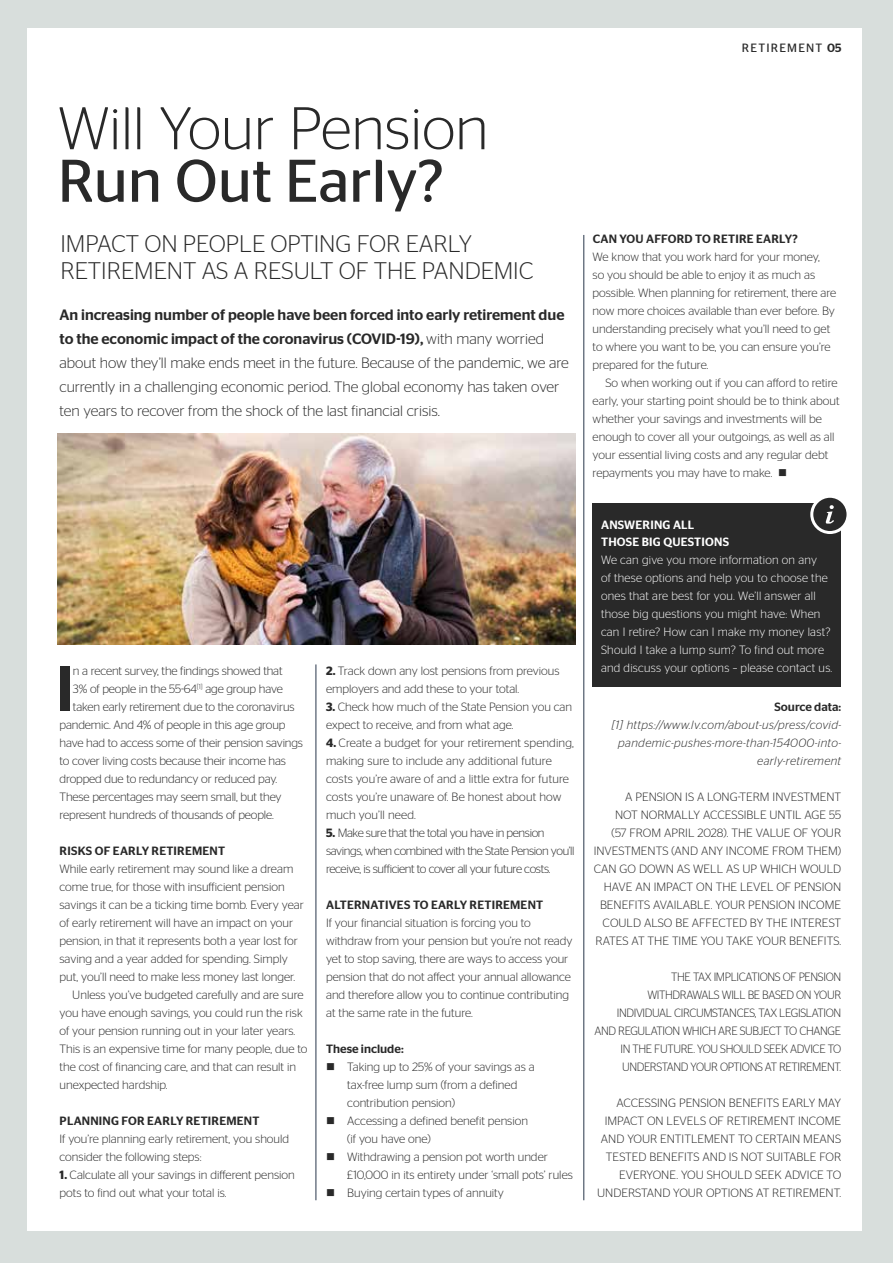
<style>
.page{position:relative;width:893px;height:1263px;background:#fff}
.page>*{position:absolute;margin:0;border:0;box-sizing:border-box;transform-origin:0 0}
.t1{font:500 63.45px "Stag Sans";color:#292929}
.t2{font:300 60px "Stag Sans";color:#292929}
.t3{font:60px "Stag Sans";color:#292929}
.t4{font:300 24px/27px "Stag Sans";color:#292929}
.t5{font:300 15px/24px "Stag Sans";color:#292929}
.t6{font:300 12px/18px "Stag Sans";color:#292929}
.t7{font:300 12px/18px "Stag Sans";letter-spacing:.02em;color:#fff}
.t8{font:300 12px/18px "Stag Sans";letter-spacing:-.03em;color:#292929;text-align:right;scale:.95 1}
.t9{font:300 12px/18px "Stag Sans";letter-spacing:-.03em;color:#292929}
.t10{font:500 12px "Stag Sans";letter-spacing:.02em;color:#292929}
.t11{font:italic 300 12px/18px "Stag Sans";letter-spacing:.03em;color:#292929;text-align:right}
.t12{font:500 12px/16.5px "Stag Sans";letter-spacing:.02em;color:#fff}
.t13{font:500 12px "Stag Sans";color:#292929}
.t14{font:12px "Stag Sans";letter-spacing:.1em;color:#292929}
.s1{font-weight:500}
.s2{font-weight:600}
</style>
<div class="page">
<div style="left:1px;top:1px;width:892px;height:1262px;background:#d8dedc"></div>
<div style="left:28px;top:29px;width:834px;height:1202px;background:#fff"></div>
<div style="left:592px;top:504px;width:249px;height:183px;background:#292929"></div>
<div style="left:812px;top:496px;width:36px;height:36px;background:#292929;border-radius:50%"></div>
<div style="left:810px;top:495px;width:39px;height:39px;border:3px solid #fff;border-radius:50%"></div>
<svg style="left:826px;top:505px;width:8px;height:19px"></svg>
<img style="left:58px;top:434px;width:517px;height:210px">
<hr style="left:316px;top:664px;width:1px;height:536px;background:#29374b">
<hr style="left:584px;top:235px;width:1px;height:965px;background:#29374b">
<p class="t14" style="left:742px;top:41px;width:101px">RETIREMENT <span class="s1">05</span></p>
<h2 class="t2" style="left:58px;top:95px;width:432px">Will Your Pension</h2>
<h2 class="t3" style="left:58px;top:147px;width:388px">Run Out Early?</h2>
<h3 class="t4" style="left:60px;top:230px;width:475px">IMPACT ON PEOPLE OPTING FOR EARLY<br>RETIREMENT AS A RESULT OF THE PANDEMIC</h3>
<p class="t5" style="left:60px;top:303px;width:511px"><span class="s1">An increasing number of people have been forced into early retirement due to the economic impact of the coronavirus (COVID-19),</span> with many worried about how they’ll make ends meet in the future. Because of the pandemic, we are currently in a challenging economic period. The global economy has taken over ten years to recover from the shock of the last financial crisis.</p>
<h1 class="t1" style="left:55px;top:652px;width:20px">I</h1>
<p class="t6" style="left:73px;top:662px;width:211px">n a recent survey, the findings showed that</p>
<p class="t6" style="left:73px;top:680px;width:211px">3% of people in the 55-64<sup>[1]</sup> age group have</p>
<p class="t6" style="left:73px;top:698px;width:223px">taken early retirement due to the coronavirus</p>
<p class="t6" style="left:60px;top:716px;width:228px">pandemic. And 4% of people in this age group</p>
<p class="t6" style="left:60px;top:734px;width:245px">have had to access some of their pension savings</p>
<p class="t6" style="left:60px;top:752px;width:228px">to cover living costs because their income has</p>
<p class="t6" style="left:60px;top:770px;width:219px">dropped due to redundancy or reduced pay.</p>
<p class="t6" style="left:60px;top:788px;width:224px">These percentages may seem small, but they</p>
<p class="t6" style="left:60px;top:806px;width:216px">represent hundreds of thousands of people.</p>
<p class="t10" style="left:60px;top:844px;width:167px">RISKS OF EARLY RETIREMENT</p>
<p class="t6" style="left:60px;top:860px;width:235px">While early retirement may sound like a dream</p>
<p class="t6" style="left:60px;top:878px;width:227px">come true, for those with insufficient pension</p>
<p class="t6" style="left:60px;top:896px;width:246px">savings it can be a ticking time bomb. Every year</p>
<p class="t6" style="left:60px;top:914px;width:235px">of early retirement will have an impact on your</p>
<p class="t6" style="left:60px;top:932px;width:240px">pension, in that it represents both a year lost for</p>
<p class="t6" style="left:60px;top:950px;width:230px">saving and a year added for spending. Simply</p>
<p class="t6" style="left:60px;top:968px;width:237px">put, you’ll need to make less money last longer.</p>
<p class="t6" style="left:72px;top:986px;width:233px">Unless you’ve budgeted carefully and are sure</p>
<p class="t6" style="left:60px;top:1004px;width:245px">you have enough savings, you could run the risk</p>
<p class="t6" style="left:60px;top:1022px;width:237px">of your pension running out in your later years.</p>
<p class="t6" style="left:60px;top:1040px;width:249px">This is an expensive time for many people, due to</p>
<p class="t6" style="left:60px;top:1058px;width:238px">the cost of financing care, and that can result in</p>
<p class="t6" style="left:60px;top:1076px;width:110px">unexpected hardship.</p>
<p class="t10" style="left:60px;top:1114px;width:201px">PLANNING FOR EARLY RETIREMENT</p>
<p class="t6" style="left:60px;top:1130px;width:231px">If you’re planning early retirement, you should consider the following steps:</p>
<p class="t6" style="left:60px;top:1166px;width:237px"><span class="s2">1.</span> Calculate all your savings in different pension pots to find out what your total is.</p>
<p class="t6" style="left:326px;top:662px;width:235px"><span class="s2">2.</span> Track down any lost pensions from previous employers and add these to your total.</p>
<p class="t6" style="left:326px;top:698px;width:248px"><span class="s2">3.</span> Check how much of the State Pension you can expect to receive, and from what age.</p>
<p class="t6" style="left:326px;top:734px;width:249px"><span class="s2">4.</span> Create a budget for your retirement spending, making sure to include any additional future costs you’re aware of and a little extra for future costs you’re unaware of. Be honest about how much you’ll need.</p>
<p class="t9" style="left:326px;top:824px;width:250px"><span class="s2">5.</span> Make sure that the total you have in pension savings, when combined with the State Pension you’ll receive, is sufficient to cover all your future costs.</p>
<p class="t10" style="left:326px;top:898px;width:219px">ALTERNATIVES TO EARLY RETIREMENT</p>
<p class="t6" style="left:326px;top:914px;width:248px">If your financial situation is forcing you to withdraw from your pension but you’re not ready yet to stop saving, there are ways to access your pension that do not affect your annual allowance and therefore allow you to continue contributing at the same rate in the future.</p>
<p class="t13" style="left:326px;top:1042px;width:79px">These include:</p>
<p class="t6" style="left:347px;top:1058px;width:189px;text-indent:-21px">■ Taking up to 25% of your savings as a tax-free lump sum (from a defined contribution pension)</p>
<p class="t6" style="left:347px;top:1112px;width:182px;text-indent:-21px">■ Accessing a defined benefit pension (if you have one)</p>
<p class="t6" style="left:347px;top:1148px;width:227px;text-indent:-21px">■ Withdrawing a pension pot worth under £10,000 in its entirety under ‘small pots’ rules</p>
<p class="t6" style="left:326px;top:1184px;width:179px">■ Buying certain types of annuity</p>
<p class="t10" style="left:593px;top:232px;width:207px">CAN YOU AFFORD TO RETIRE EARLY?</p>
<p class="t6" style="left:593px;top:248px;width:245px">We know that you work hard for your money,<br>so you should be able to enjoy it as much as possible. When planning for retirement, there are now more choices available than ever before. By understanding precisely what you’ll need to get to where you want to be, you can ensure you’re prepared for the future.</p>
<p class="t6" style="left:593px;top:374px;width:248px;text-indent:13px">So when working out if you can afford to retire early, your starting point should be to think about whether your savings and investments will be enough to cover all your outgoings, as well as all your essential living costs and any regular debt repayments you may have to make. ■</p>
<p class="t12" style="left:601px;top:516px;width:129px">ANSWERING ALL<br>THOSE BIG QUESTIONS</p>
<p class="t7" style="left:601px;top:550px;width:233px">We can give you more information on any<br>of these options and help you to choose the ones that are best for you. We’ll answer all those big questions you might have: When can I retire? How can I make my money last?<br>Should I take a lump sum? To find out more and discuss your options – please contact us.</p>
<p class="t13" style="left:774px;top:700px;width:68px">Source data:</p>
<p class="t11" style="left:612px;top:716px;width:231px">[1] https://www.lv.com/about-us/press/covid&shy;pandemic-pushes-more-than-154000-into&shy;early-retirement</p>
<p class="t6" style="left:594px;top:788px;width:249px;text-align:right">A PENSION IS A LONG-TERM INVESTMENT<br>NOT NORMALLY ACCESSIBLE UNTIL AGE 55<br>(57 FROM APRIL 2028). THE VALUE OF YOUR INVESTMENTS (AND ANY INCOME FROM THEM)<br>CAN GO DOWN AS WELL AS UP WHICH WOULD HAVE AN IMPACT ON THE LEVEL OF PENSION BENEFITS AVAILABLE. YOUR PENSION INCOME COULD ALSO BE AFFECTED BY THE INTEREST RATES AT THE TIME YOU TAKE YOUR BENEFITS.</p>
<p class="t8" style="left:594px;top:968px;width:261px">THE TAX IMPLICATIONS OF PENSION<br>WITHDRAWALS WILL BE BASED ON YOUR INDIVIDUAL CIRCUMSTANCES, TAX LEGISLATION AND REGULATION WHICH ARE SUBJECT TO CHANGE IN THE FUTURE. YOU SHOULD SEEK ADVICE TO UNDERSTAND YOUR OPTIONS AT RETIREMENT.</p>
<p class="t6" style="left:597px;top:1094px;width:246px;text-align:right">ACCESSING PENSION BENEFITS EARLY MAY IMPACT ON LEVELS OF RETIREMENT INCOME AND YOUR ENTITLEMENT TO CERTAIN MEANS TESTED BENEFITS AND IS NOT SUITABLE FOR EVERYONE. YOU SHOULD SEEK ADVICE TO UNDERSTAND YOUR OPTIONS AT RETIREMENT.</p>
</div>
